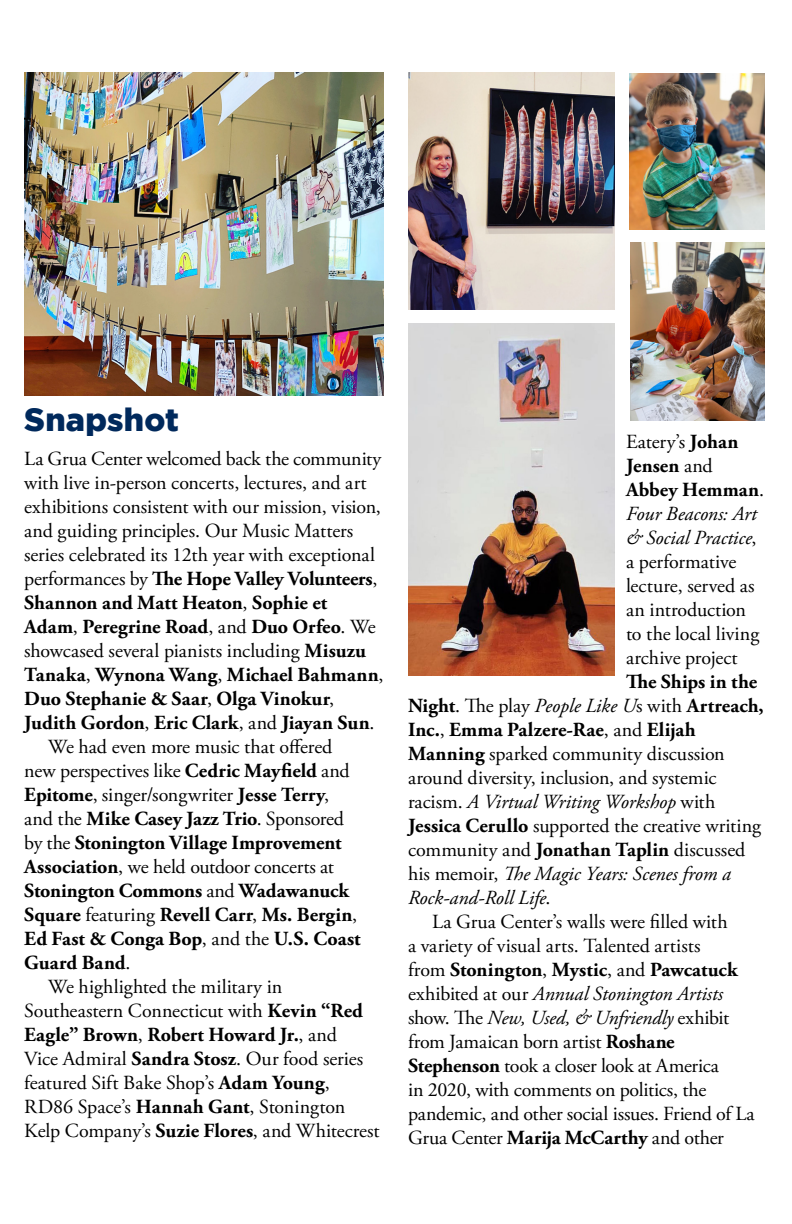
<style>
.page{position:relative;width:792px;height:1224px;background:#fff}
.page>*{position:absolute;margin:0;border:0;box-sizing:border-box;transform-origin:0 0}
.t1{font:900 32px "Gotham";letter-spacing:.01em;color:#00295c}
.text_ind{font:20px/24px "Adobe Garamond Pro";letter-spacing:-.005em;color:#000}
._1st_para{font:20px/24px "Adobe Garamond Pro";letter-spacing:-.005em;color:#000}
.text_ind-2{font:700 20px/24px "Adobe Garamond Pro";color:#000}
.text_ind-3{font:italic 20px "Adobe Garamond Pro";letter-spacing:-.005em;color:#000}
.s1{font-weight:700}
.s2{font-weight:400}
.s3{font-style:normal}
.s4{font-weight:400;font-style:italic}
.s5{font-style:italic}
</style>
<div class="page">
<img style="left:24px;top:72px;width:360px;height:324px">
<img style="left:408px;top:72px;width:206px;height:238px">
<img style="left:408px;top:324px;width:206px;height:352px">
<img style="left:630px;top:73px;width:135px;height:156px">
<img style="left:630px;top:243px;width:135px;height:178px">
<p class="t1" style="left:24px;top:401px;width:156px">Snapshot</p>
<p class="_1st_para" style="left:24px;top:448px;width:361px">La Grua Center welcomed back the community with live in-person concerts, lectures, and art exhibitions consistent with our mission, vision, and guiding principles. Our Music Matters series celebrated its 12th year with exceptional performances by <span class="s1">The Hope Valley Volunteers</span>, <span class="s1">Shannon and Matt Heaton</span>, <span class="s1">Sophie et Adam</span>, <span class="s1">Peregrine Road</span>, and <span class="s1">Duo Orfeo</span>. We showcased several pianists including <span class="s1">Misuzu Tanaka</span>, <span class="s1">Wynona Wang</span>, <span class="s1">Michael Bahmann</span>, <span class="s1">Duo Stephanie &amp; Saar</span>, <span class="s1">Olga Vinokur</span>, <span class="s1">Judith Gordon</span>, <span class="s1">Eric Clark</span>, and <span class="s1">Jiayan Sun</span>.</p>
<p class="text_ind-2" style="left:24px;top:735px;width:338px;text-indent:24px"><span class="s2">We had even more music that offered new perspectives like</span> Cedric Mayfield <span class="s2">and </span>Epitome<span class="s2">, singer/songwriter</span> Jesse Terry<span class="s2">, and the</span> Mike Casey Jazz Trio<span class="s2">. Sponsored by the</span> Stonington Village Improvement Association<span class="s2">, we held outdoor concerts at </span>Stonington Commons <span class="s2">and</span> Wadawanuck Square <span class="s2">featuring</span> Revell Carr<span class="s2">,</span> Ms. Bergin<span class="s2">, </span>Ed Fast &amp; Conga Bop<span class="s2">, and the</span> U.S. Coast Guard Band<span class="s2">.</span></p>
<p class="text_ind" style="left:24px;top:976px;width:357px;text-indent:24px">We highlighted the military in Southeastern Connecticut with <span class="s1">Kevin “Red Eagle” Brown</span>, <span class="s1">Robert Howard Jr.</span>, and<br>Vice Admiral <span class="s1">Sandra Stosz</span>. Our food series featured Sift Bake Shop’s <span class="s1">Adam Young</span>, RD86 Space’s <span class="s1">Hannah Gant</span>, Stonington Kelp Company’s <span class="s1">Suzie Flores</span>, and Whitecrest</p>
<p class="text_ind" style="left:626px;top:430px;width:114px">Eatery’s <span class="s1">Johan</span></p>
<p class="text_ind-2" style="left:626px;top:454px;width:88px">Jensen <span class="s2">and</span></p>
<p class="text_ind-2" style="left:626px;top:478px;width:140px">Abbey Hemman<span class="s2">.</span></p>
<p class="text_ind-3" style="left:626px;top:501px;width:132px">Four Beacons: Art</p>
<p class="text_ind-3" style="left:626px;top:525px;width:132px">&amp; Social Practice<span class="s3">,</span></p>
<p class="text_ind" style="left:626px;top:550px;width:112px">a performative</p>
<p class="text_ind" style="left:626px;top:574px;width:130px">lecture, served as</p>
<p class="text_ind" style="left:626px;top:598px;width:122px">an introduction</p>
<p class="text_ind" style="left:626px;top:622px;width:135px">to the local living</p>
<p class="text_ind" style="left:626px;top:646px;width:113px">archive project</p>
<p class="text_ind-2" style="left:626px;top:670px;width:133px">The Ships in the</p>
<p class="text_ind-2" style="left:408px;top:694px;width:357px">Night<span class="s2">. The play</span> <span class="s4">People Like U</span><span class="s2">s with</span> Artreach,</p>
<p class="text_ind-2" style="left:408px;top:718px;width:289px">Inc.<span class="s2">,</span> Emma Palzere-Rae<span class="s2">, and</span> Elijah</p>
<p class="text_ind" style="left:408px;top:742px;width:318px"><span class="s1">Manning</span> sparked community discussion</p>
<p class="text_ind" style="left:408px;top:766px;width:310px">around diversity, inclusion, and systemic</p>
<p class="text_ind-3" style="left:408px;top:789px;width:309px"><span class="s3">racism.</span> A Virtual Writing Workshop <span class="s3">with</span></p>
<p class="text_ind" style="left:408px;top:814px;width:355px"><span class="s1">Jessica Cerullo</span> supported the creative writing</p>
<p class="text_ind" style="left:408px;top:838px;width:339px">community and <span class="s1">Jonathan Taplin</span> discussed</p>
<p class="text_ind-3" style="left:408px;top:861px;width:324px"><span class="s3">his memoir,</span> The Magic Years: Scenes from a</p>
<p class="text_ind-3" style="left:408px;top:885px;width:144px">Rock-and-Roll Life<span class="s3">.</span></p>
<p class="text_ind" style="left:408px;top:910px;width:348px;text-indent:24px">La Grua Center’s walls were filled with<br>a variety of visual arts. Talented artists<br>from <span class="s1">Stonington</span>, <span class="s1">Mystic</span>, and <span class="s1">Pawcatuck </span>exhibited at our <span class="s5">Annual Stonington Artists </span>show. The <span class="s5">New, Used, &amp; Unfriendly</span> exhibit from Jamaican born artist <span class="s1">Roshane Stephenson</span> took a closer look at America<br>in 2020, with comments on politics, the pandemic, and other social issues. Friend of La Grua Center <span class="s1">Marija McCarthy</span> and other</p>
</div>
